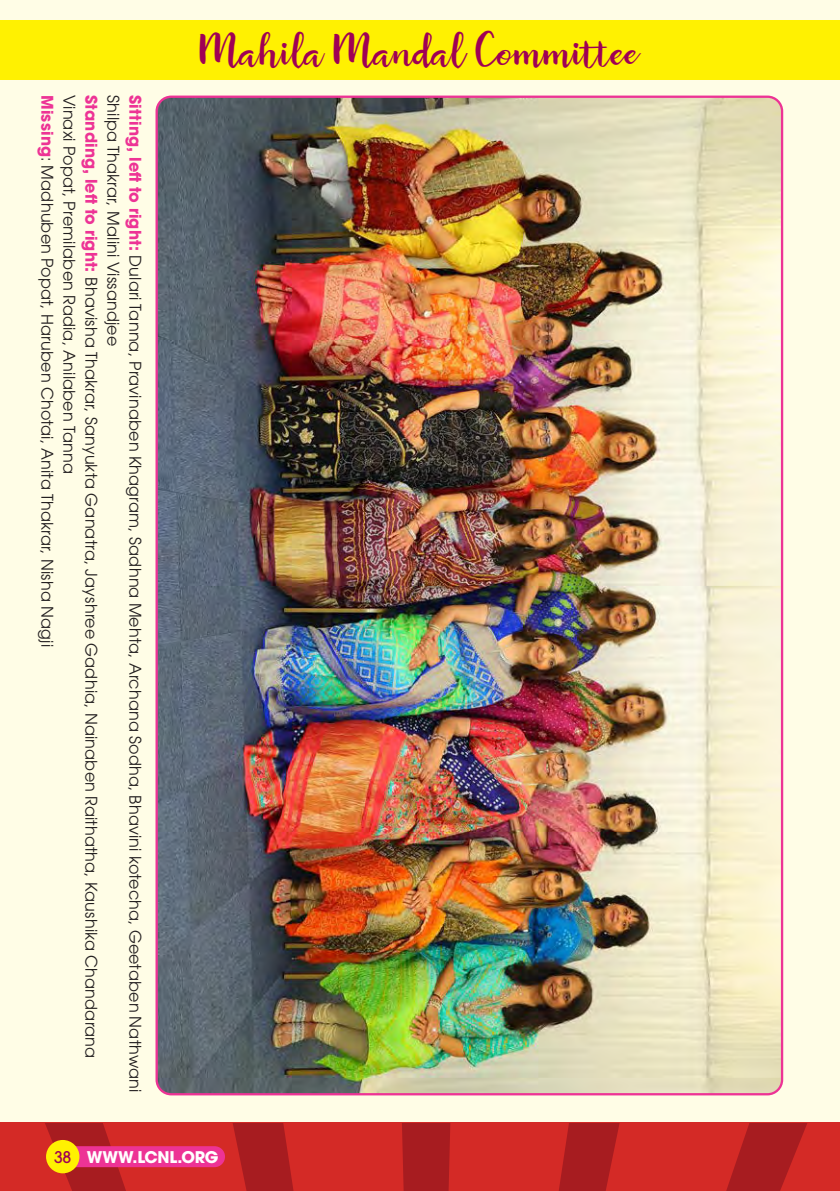
<style>
.page{position:relative;width:840px;height:1191px;background:#fff}
.page>*{position:absolute;margin:0;border:0;box-sizing:border-box;transform-origin:0 0}
.t1{font:36px "Rosaline";color:#9f0055}
.Body{font:16px "ITC Avant Garde Pro";letter-spacing:.01em;color:#231f20}
.t2{font:700 16px "ITC Avant Garde Pro";letter-spacing:-.02em;color:#fff}
.s1{font-weight:700;color:#ed3395}
.s2{font-weight:500;color:#9f0055}
</style>
<div class="page">
<div style="left:0;top:0;width:839px;height:1191px;background:#fffde6"></div>
<div style="left:0;top:1123px;width:839px;height:68px;background:#d42a26"></div>
<div style="left:402px;top:1123px;width:48px;height:68px;background:#a71c20"></div>
<svg style="left:232px;top:1123px;width:62px;height:68px"></svg>
<svg style="left:45px;top:1123px;width:87px;height:68px"></svg>
<svg style="left:726px;top:1123px;width:81px;height:68px"></svg>
<svg style="left:559px;top:1123px;width:60px;height:68px"></svg>
<div style="left:62px;top:1146px;width:163px;height:21px;background:#ed3395;border-radius:10px"></div>
<div style="left:46px;top:1140px;width:33px;height:33px;background:#fff101;border-radius:50%"></div>
<div style="left:0;top:20px;width:839px;height:60px;background:#fff101"></div>
<img style="left:158px;top:97px;width:623px;height:997px">
<p class="Body" style="left:57px;top:95px;width:553px;rotate:90deg"><span class="s1">Missing</span>: Madhuben Popat, Haruben Chotai, Anita Thakrar, Nisha Nagji</p>
<p class="Body" style="left:79px;top:95px;width:381px;rotate:90deg">Vinaxi Popat, Premilaben Radia, Anilaben Tanna</p>
<p class="Body" style="left:101px;top:95px;width:965px;rotate:90deg"><span class="s1">Standing, left to right:</span> Bhavisha Thakrar, Sanyukta Ganatra, Jayshree Gadhia, Nainaben Raithatha, Kaushika Chandarana</p>
<p class="Body" style="left:123px;top:95px;width:253px;rotate:90deg">Shilpa Thakrar, Malini Vissandjee</p>
<p class="Body" style="left:145px;top:95px;width:999px;rotate:90deg"><span class="s1">Sitting, left to right:</span> Dulari Tanna, Pravinaben Khagram, Sadhna Mehta, Archana Sodha, Bhavini kotecha, Geetaben Nathwani</p>
<p class="t1" style="left:200px;top:30px;width:444px">Mahila Mandal Committee</p>
<p class="t2" style="left:54px;top:1146px;width:166px"><span class="s2">38</span> WWW.LCNL.ORG</p>
</div>
